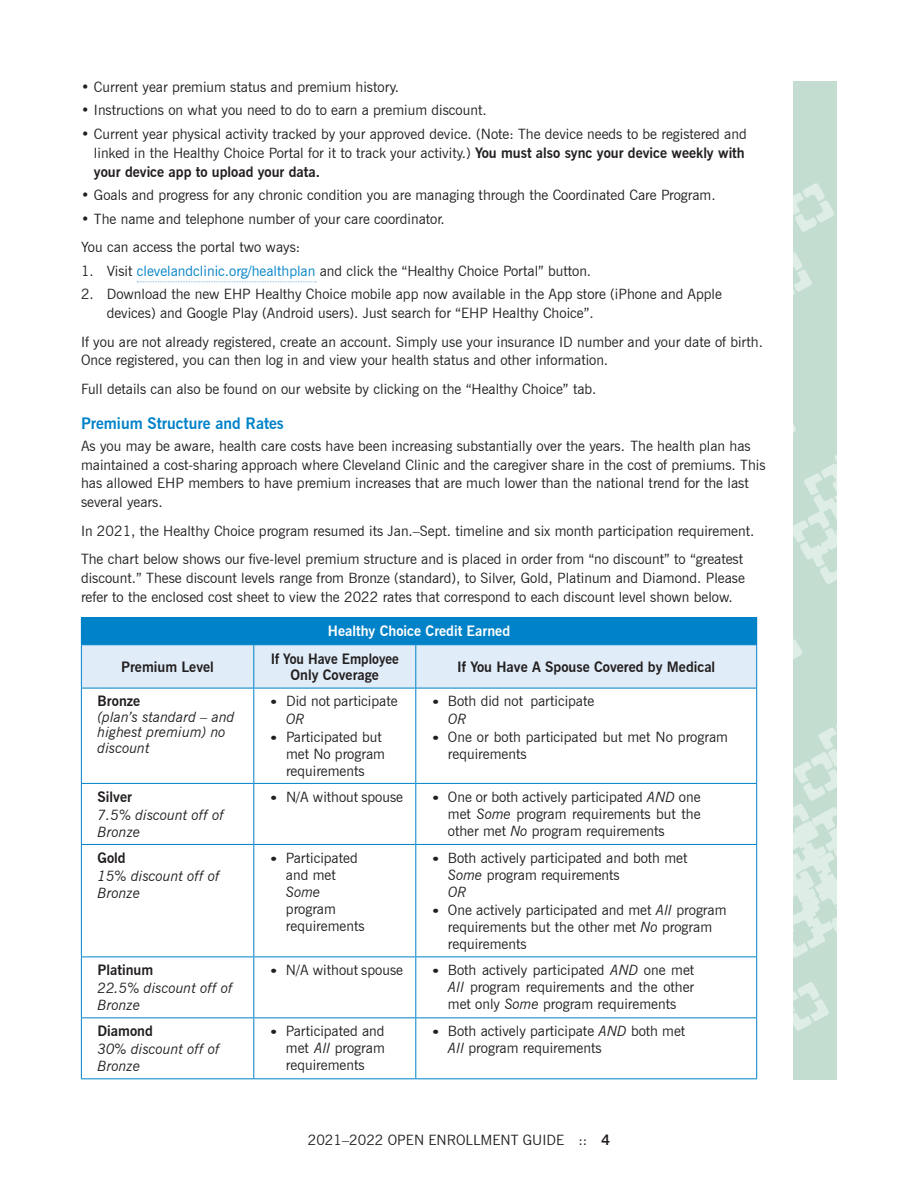
<style>
.page{position:relative;width:918px;height:1188px;background:#fff}
.page>*{position:absolute;margin:0;border:0;box-sizing:border-box;transform-origin:0 0}
.t1{font:700 15.75px "News Gothic BT";color:#0082c8}
.t2{font:14.25px/17.1px "News Gothic BT";color:#231f20}
.t3{font:italic 14.25px/17.1px "News Gothic BT";color:#231f20}
.t4{font:700 14.25px "News Gothic BT";color:#231f20}
.t5{font:700 14.25px/16px "News Gothic BT";color:#231f20;text-align:center;scale:.95 1}
.t6{font:700 14.25px "News Gothic BT";color:#fff}
.s1{font-weight:700}
.s2{color:#0082c8}
.s3{font-family:"Calibri";font-size:13.5px}
.s4{font-style:italic}
</style>
<div class="page">
<svg style="left:137px;top:281px;width:179px;height:1px"></svg>
<hr style="left:81px;top:617px;width:173px;height:1px;background:#0082c8">
<hr style="left:254px;top:617px;width:162px;height:1px;background:#0082c8">
<hr style="left:416px;top:617px;width:341px;height:1px;background:#0082c8">
<svg style="left:81px;top:618px;width:676px;height:70px;background:#88c2e4"></svg>
<hr style="left:81px;top:644px;width:173px;height:1px;background:#0082c8">
<hr style="left:81px;top:645px;width:1px;height:43px;background:#0082c8">
<hr style="left:254px;top:644px;width:162px;height:1px;background:#0082c8">
<hr style="left:253px;top:645px;width:1px;height:43px;background:#0082c8">
<hr style="left:416px;top:644px;width:341px;height:1px;background:#0082c8">
<hr style="left:415px;top:645px;width:1px;height:43px;background:#0082c8">
<hr style="left:756px;top:645px;width:1px;height:43px;background:#0082c8">
<hr style="left:81px;top:688px;width:173px;height:1px;background:#0082c8">
<hr style="left:81px;top:688px;width:1px;height:95px;background:#0082c8">
<hr style="left:254px;top:688px;width:162px;height:1px;background:#0082c8">
<hr style="left:253px;top:688px;width:1px;height:95px;background:#0082c8">
<hr style="left:416px;top:688px;width:341px;height:1px;background:#0082c8">
<hr style="left:415px;top:688px;width:1px;height:95px;background:#0082c8">
<hr style="left:756px;top:688px;width:1px;height:95px;background:#0082c8">
<hr style="left:81px;top:783px;width:173px;height:1px;background:#0082c8">
<hr style="left:81px;top:784px;width:1px;height:60px;background:#0082c8">
<hr style="left:254px;top:783px;width:162px;height:1px;background:#0082c8">
<hr style="left:253px;top:784px;width:1px;height:60px;background:#0082c8">
<hr style="left:416px;top:783px;width:341px;height:1px;background:#0082c8">
<hr style="left:415px;top:784px;width:1px;height:60px;background:#0082c8">
<hr style="left:756px;top:784px;width:1px;height:60px;background:#0082c8">
<hr style="left:81px;top:844px;width:173px;height:1px;background:#0082c8">
<hr style="left:81px;top:845px;width:1px;height:112px;background:#0082c8">
<hr style="left:254px;top:844px;width:162px;height:1px;background:#0082c8">
<hr style="left:253px;top:845px;width:1px;height:112px;background:#0082c8">
<hr style="left:416px;top:844px;width:341px;height:1px;background:#0082c8">
<hr style="left:415px;top:845px;width:1px;height:112px;background:#0082c8">
<hr style="left:756px;top:845px;width:1px;height:112px;background:#0082c8">
<hr style="left:81px;top:957px;width:173px;height:1px;background:#0082c8">
<hr style="left:81px;top:957px;width:1px;height:60px;background:#0082c8">
<hr style="left:254px;top:957px;width:162px;height:1px;background:#0082c8">
<hr style="left:253px;top:957px;width:1px;height:60px;background:#0082c8">
<hr style="left:416px;top:957px;width:341px;height:1px;background:#0082c8">
<hr style="left:415px;top:957px;width:1px;height:60px;background:#0082c8">
<hr style="left:756px;top:957px;width:1px;height:60px;background:#0082c8">
<hr style="left:81px;top:1017px;width:173px;height:1px;background:#0082c8">
<hr style="left:81px;top:1018px;width:1px;height:60px;background:#0082c8">
<hr style="left:254px;top:1017px;width:162px;height:1px;background:#0082c8">
<hr style="left:253px;top:1018px;width:1px;height:60px;background:#0082c8">
<hr style="left:416px;top:1017px;width:341px;height:1px;background:#0082c8">
<hr style="left:415px;top:1018px;width:1px;height:60px;background:#0082c8">
<hr style="left:756px;top:1018px;width:1px;height:60px;background:#0082c8">
<hr style="left:81px;top:1078px;width:173px;height:1px;background:#0082c8">
<hr style="left:254px;top:1078px;width:162px;height:1px;background:#0082c8">
<hr style="left:416px;top:1078px;width:341px;height:1px;background:#0082c8">
<div style="left:794px;top:81px;width:43px;height:999px;background:#c3ded0"></div>
<svg style="left:794px;top:183px;width:40px;height:49px"></svg>
<svg style="left:794px;top:252px;width:18px;height:42px"></svg>
<svg style="left:794px;top:982px;width:35px;height:49px"></svg>
<svg style="left:794px;top:725px;width:43px;height:233px"></svg>
<svg style="left:794px;top:639px;width:8px;height:20px"></svg>
<svg style="left:794px;top:426px;width:43px;height:158px"></svg>
<p class="t2" style="left:81px;top:78px;width:320px">• Current year premium status and premium history.</p>
<p class="t2" style="left:81px;top:102px;width:407px">• Instructions on what you need to do to earn a premium discount.</p>
<p class="t2" style="left:94px;top:125px;width:654px;line-height:18.8px;text-indent:-13px">• Current year physical activity tracked by your approved device. (Note: The device needs to be registered and linked in the Healthy Choice Portal for it to track your activity.) <span class="s1">You must also sync your device weekly with your device app to upload your data.</span></p>
<p class="t2" style="left:81px;top:186px;width:636px">• Goals and progress for any chronic condition you are managing through the Coordinated Care Program.</p>
<p class="t2" style="left:81px;top:204px;width:365px;line-height:28.5px">• The name and telephone number of your care coordinator.<br>You can access the portal two ways:</p>
<p class="t2" style="left:81px;top:262px;width:512px">1. Visit <span class="s2">clevelandclinic.org/healthplan</span> and click the “Healthy Choice Portal” button.</p>
<p class="t2" style="left:107px;top:285px;width:617px;line-height:18.8px;text-indent:-26px">2. Download the new EHP Healthy Choice mobile app now available in the App store (iPhone and Apple devices) and Google Play (Android users). Just search for “EHP Healthy Choice”.</p>
<p class="t2" style="left:81px;top:332px;width:684px;line-height:18.8px">If you are not already registered, create an account. Simply use your insurance ID number and your date of birth.<br>Once registered, you can then log in and view your health status and other information.</p>
<p class="t2" style="left:81px;top:380px;width:517px">Full details can also be found on our website by clicking on the “Healthy Choice” tab.</p>
<p class="t1" style="left:81px;top:414px;width:204px">Premium Structure and Rates</p>
<p class="t2" style="left:81px;top:436px;width:686px;line-height:18.8px">As you may be aware, health care costs have been increasing substantially over the years. The health plan has maintained a cost-sharing approach where Cleveland Clinic and the caregiver share in the cost of premiums. This has allowed EHP members to have premium increases that are much lower than the national trend for the last several years.</p>
<p class="t2" style="left:81px;top:516px;width:675px;line-height:28.5px">In 2021, the Healthy Choice program resumed its Jan.–Sept. timeline and six month participation requirement.<br>The chart below shows our five-level premium structure and is placed in order from “no discount” to “greatest</p>
<p class="t2" style="left:81px;top:568px;width:666px;line-height:18.8px">discount.” These discount levels range from Bronze (standard), to Silver, Gold, Platinum and Diamond. Please refer to the enclosed cost sheet to view the 2022 rates that correspond to each discount level shown below.</p>
<p class="t6" style="left:328px;top:622px;width:184px">Healthy Choice Credit Earned</p>
<p class="t4" style="left:121px;top:658px;width:94px">Premium Level</p>
<p class="t5" style="left:271px;top:651px;width:136px">If You Have Employee<br>Only Coverage</p>
<p class="t4" style="left:457px;top:658px;width:260px">If You Have A Spouse Covered by Medical</p>
<p class="t4" style="left:98px;top:693px;width:44px">Bronze</p>
<p class="t3" style="left:98px;top:710px;width:139px;line-height:15.1px">(plan’s standard – and highest premium) no discount</p>
<p class="t2" style="left:286px;top:693px;width:113px;text-indent:-16px"><span class="s3">•</span> Did not participate<br><span class="s4">OR</span></p>
<p class="t2" style="left:286px;top:728px;width:101px;text-indent:-16px"><span class="s3">•</span> Participated but met No program requirements</p>
<p class="t2" style="left:448px;top:693px;width:148px;text-indent:-16px"><span class="s3">•</span> Both did not participate<br><span class="s4">OR</span></p>
<p class="t2" style="left:448px;top:728px;width:282px;text-indent:-16px"><span class="s3">•</span> One or both participated but met No program requirements</p>
<p class="t4" style="left:98px;top:788px;width:36px">Silver</p>
<p class="t3" style="left:98px;top:806px;width:128px">7.5% discount off of<br>Bronze</p>
<p class="t4" style="left:97px;top:849px;width:30px">Gold</p>
<p class="t3" style="left:97px;top:867px;width:124px">15% discount off of<br>Bronze</p>
<p class="t4" style="left:97px;top:962px;width:57px">Platinum</p>
<p class="t3" style="left:97px;top:979px;width:137px">22.5% discount off of<br>Bronze</p>
<p class="t4" style="left:97px;top:1023px;width:57px">Diamond</p>
<p class="t3" style="left:97px;top:1040px;width:124px">30% discount off of<br>Bronze</p>
<p class="t2" style="left:270px;top:788px;width:135px"><span class="s3">•</span> N/A without spouse</p>
<p class="t2" style="left:448px;top:788px;width:254px;text-align:justify;text-indent:-16px"><span class="s3">•</span> One or both actively participated <span class="s4">AND</span> one met <span class="s4">Some</span> program requirements but the other met <span class="s4">No</span> program requirements</p>
<p class="t2" style="left:270px;top:849px;width:89px;text-align:center"><span class="s3">•</span> Participated and met</p>
<p class="t3" style="left:286px;top:883px;width:36px">Some</p>
<p class="t2" style="left:286px;top:900px;width:80px">program requirements</p>
<p class="t2" style="left:448px;top:849px;width:241px;text-indent:-16px"><span class="s3">•</span> Both actively participated and both met<br><span class="s4">Some</span> program requirements<br><span class="s4">OR</span></p>
<p class="t2" style="left:448px;top:901px;width:280px;text-indent:-16px"><span class="s3">•</span> One actively participated and met <span class="s4">All</span> program requirements but the other met <span class="s4">No</span> program requirements</p>
<p class="t2" style="left:270px;top:962px;width:135px"><span class="s3">•</span> N/A without spouse</p>
<p class="t2" style="left:448px;top:962px;width:248px;text-align:justify;text-indent:-16px"><span class="s3">•</span> Both actively participated <span class="s4">AND</span> one met <span class="s4">All</span> program requirements and the other met only <span class="s4">Some</span> program requirements</p>
<p class="t2" style="left:286px;top:1023px;width:100px;text-align:justify;text-indent:-16px"><span class="s3">•</span> Participated and met <span class="s4">All</span> program requirements</p>
<p class="t2" style="left:448px;top:1023px;width:239px;text-indent:-16px"><span class="s3">•</span> Both actively participate <span class="s4">AND</span> both met<br><span class="s4">All</span> program requirements</p>
<p class="t2" style="left:308px;top:1131px;width:304px">2021–2022 OPEN ENROLLMENT GUIDE :: <span class="s1">4</span></p>
</div>
